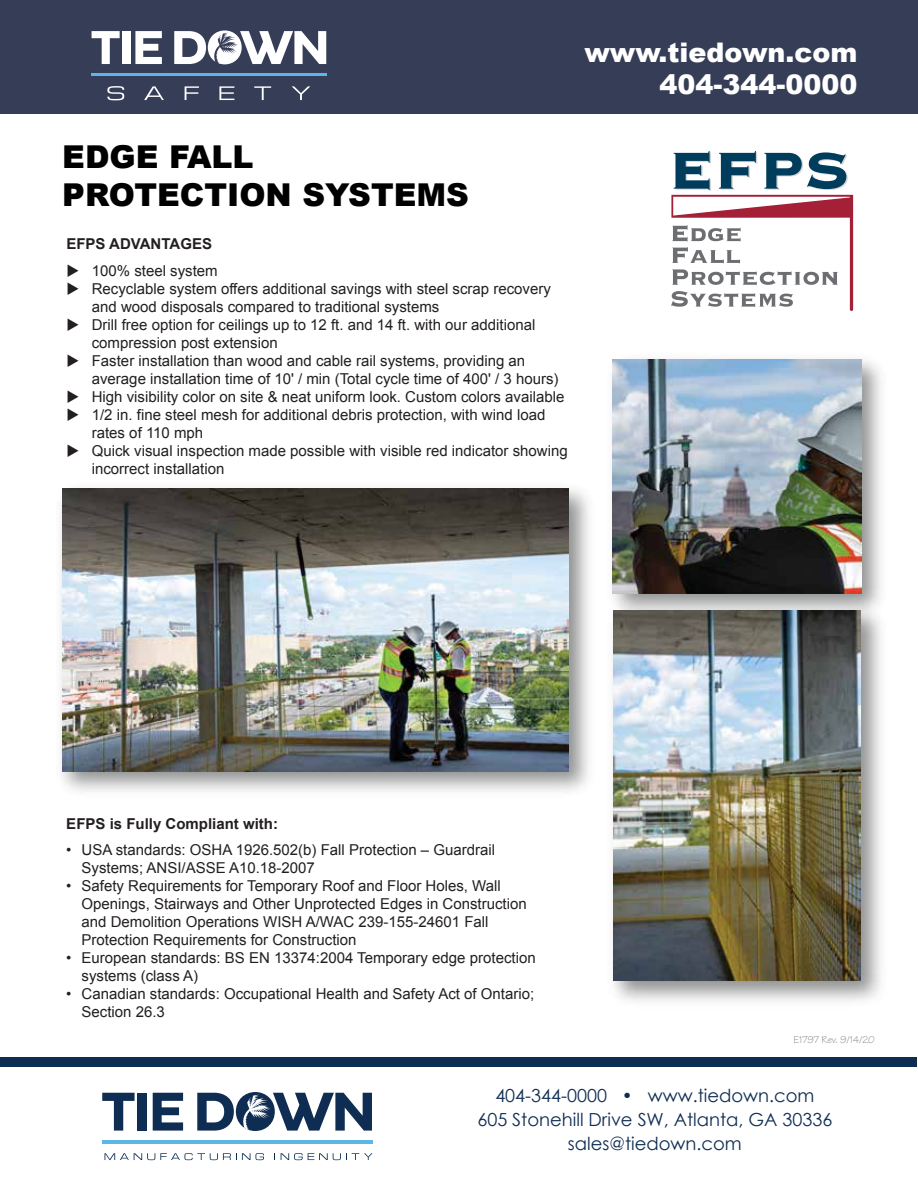
<style>
.page{position:relative;width:918px;height:1188px;background:#fff}
.page>*{position:absolute;margin:0;border:0;box-sizing:border-box;transform-origin:0 0}
.t1{font:900 31.5px/37.8px "Arial";color:#000}
.t2{font:900 27px/32.4px "Arial";color:#fff;text-align:right}
.t3{font:18px/24px "Century Gothic";color:#0f2d52;text-align:center}
.t4{font:15px/18px "Arial";color:#231f20}
.t5{font:700 15px "Arial";color:#231f20}
.t6{font:10.5px "Tekton";color:#8d8e90}
</style>
<div class="page">
<div style="left:0;top:1057px;width:917px;height:9px;background:#0f2d52"></div>
<svg style="left:102px;top:1093px;width:33px;height:38px"></svg>
<div style="left:137px;top:1093px;width:10px;height:38px;background:#0f2d52"></div>
<svg style="left:153px;top:1093px;width:30px;height:38px"></svg>
<svg style="left:197px;top:1093px;width:37px;height:38px"></svg>
<div style="left:236px;top:1092px;width:39px;height:39px;background:#0f2d52;border-radius:50%"></div>
<hr style="left:102px;top:1141px;width:270px;height:3px;background:#5ab7e7">
<svg style="left:105px;top:1153px;width:159px;height:7px"></svg>
<svg style="left:281px;top:1153px;width:92px;height:7px"></svg>
<svg style="left:240px;top:1093px;width:132px;height:38px"></svg>
<div style="left:0;top:0;width:918px;height:114px;background:#363d57"></div>
<svg style="left:92px;top:31px;width:28px;height:33px"></svg>
<div style="left:122px;top:31px;width:8px;height:33px;background:#fff"></div>
<svg style="left:135px;top:31px;width:27px;height:33px"></svg>
<svg style="left:174px;top:30px;width:152px;height:34px"></svg>
<hr style="left:91px;top:73px;width:236px;height:3px;background:#5ab7e7">
<svg style="left:107px;top:86px;width:17px;height:14px"></svg>
<svg style="left:144px;top:86px;width:20px;height:14px"></svg>
<svg style="left:185px;top:86px;width:14px;height:14px"></svg>
<svg style="left:219px;top:86px;width:15px;height:14px"></svg>
<svg style="left:254px;top:86px;width:17px;height:14px"></svg>
<svg style="left:292px;top:86px;width:18px;height:14px"></svg>
<svg style="left:671px;top:151px;width:182px;height:160px"></svg>
<img style="left:61px;top:488px;width:528px;height:304px">
<img style="left:62px;top:489px;width:507px;height:283px">
<img style="left:612px;top:359px;width:269px;height:239px">
<img style="left:613px;top:360px;width:248px;height:233px">
<img style="left:613px;top:598px;width:268px;height:403px">
<img style="left:614px;top:611px;width:246px;height:370px">
<h2 class="t2" style="left:584px;top:35px;width:275px">www.tiedown.com<br>404-344-0000</h2>
<h1 class="t1" style="left:62px;top:137px;width:408px">EDGE FALL<br>PROTECTION SYSTEMS</h1>
<p class="t5" style="left:66px;top:233px;width:147px">EFPS ADVANTAGES</p>
<p class="t4" style="left:66px;top:261px;width:153px">◆ 100% steel system</p>
<p class="t4" style="left:92px;top:279px;width:461px;text-indent:-25px">◆ Recyclable system offers additional savings with steel scrap recovery and wood disposals compared to traditional systems</p>
<p class="t4" style="left:92px;top:315px;width:445px;text-indent:-25px">◆ Drill free option for ceilings up to 12 ft. and 14 ft. with our additional compression post extension</p>
<p class="t4" style="left:92px;top:351px;width:468px;text-indent:-25px">◆ Faster installation than wood and cable rail systems, providing an average installation time of 10' / min (Total cycle time of 400' / 3 hours)</p>
<p class="t4" style="left:66px;top:387px;width:499px">◆ High visibility color on site &amp; neat uniform look. Custom colors available</p>
<p class="t4" style="left:92px;top:405px;width:455px;text-indent:-25px">◆ 1/2 in. fine steel mesh for additional debris protection, with wind load rates of 110 mph</p>
<p class="t4" style="left:92px;top:441px;width:477px;text-indent:-25px">◆ Quick visual inspection made possible with visible red indicator showing incorrect installation</p>
<p class="t5" style="left:66px;top:814px;width:213px">EFPS is Fully Compliant with:</p>
<p class="t4" style="left:82px;top:841px;width:415px;text-indent:-15px">• USA standards: OSHA 1926.502(b) Fall Protection – Guardrail<br>Systems; ANSI/ASSE A10.18-2007</p>
<p class="t4" style="left:82px;top:877px;width:447px;text-indent:-15px">• Safety Requirements for Temporary Roof and Floor Holes, Wall Openings, Stairways and Other Unprotected Edges in Construction and Demolition Operations WISH A/WAC 239-155-24601 Fall Protection Requirements for Construction</p>
<p class="t4" style="left:82px;top:949px;width:456px;text-indent:-15px">• European standards: BS EN 13374:2004 Temporary edge protection systems (class A)</p>
<p class="t4" style="left:82px;top:985px;width:454px;text-indent:-15px">• Canadian standards: Occupational Health and Safety Act of Ontario;<br>Section 26.3</p>
<p class="t6" style="left:793px;top:1033px;width:83px">E1797 Rev. 9/14/20</p>
<p class="t3" style="left:477px;top:1084px;width:357px">404-344-0000 • www.tiedown.com<br>605 Stonehill Drive SW, Atlanta, GA 30336 sales@tiedown.com</p>
</div>
